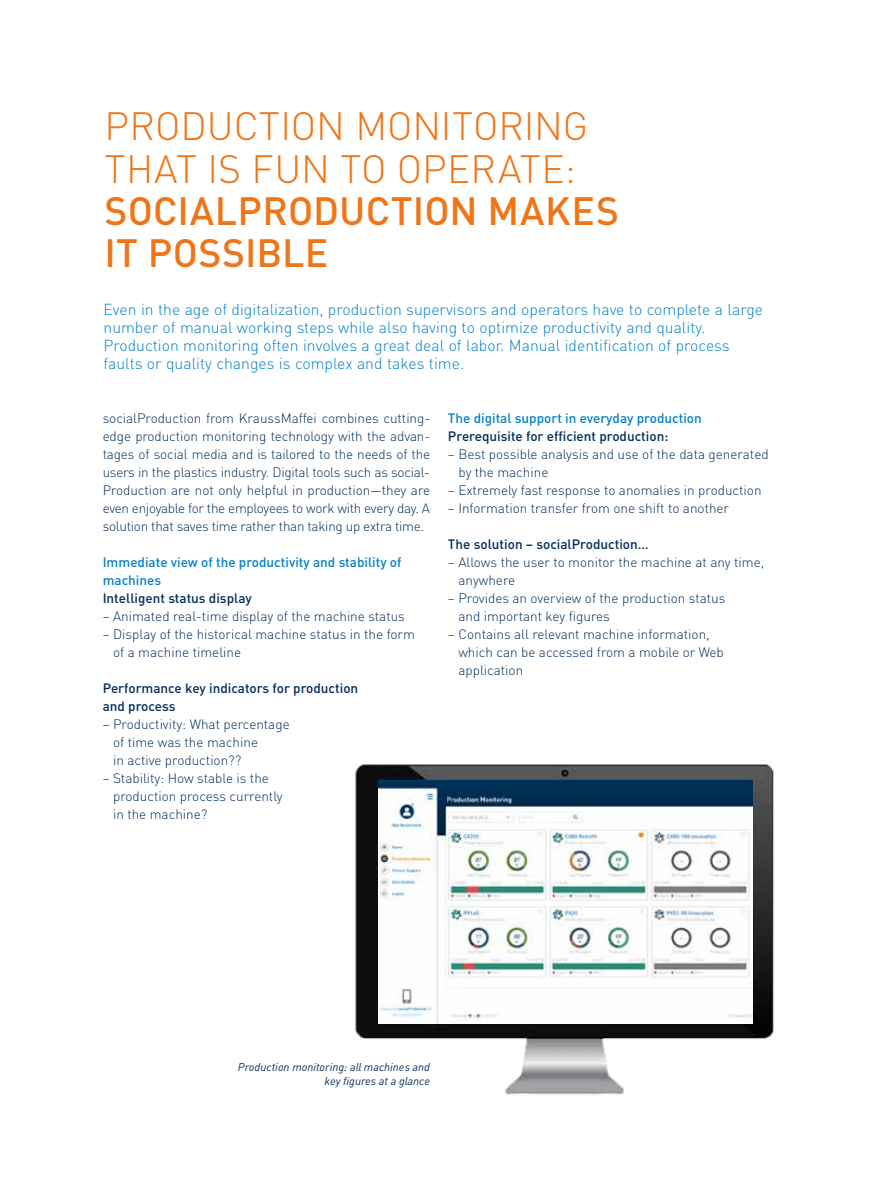
<style>
.page{position:relative;width:893px;height:1191px;background:#fff}
.page>*{position:absolute;margin:0;border:0;box-sizing:border-box;transform-origin:0 0}
.t1{font:300 39px/42px "DIN Pro";letter-spacing:-.005em;color:#ee7518}
.t2{font:500 39px/42px "DIN Pro";letter-spacing:.01em;color:#ee7518}
.t3{font:300 15.75px/18px "DIN Pro";color:#0081c9}
.t4{font:300 13.5px/18px "DIN Pro";color:#002c58}
.t5{font:500 13.5px/18px "DIN Pro";color:#002c58}
.t6{font:500 13.5px/18px "DIN Pro";color:#0081c9}
.t7{font:italic 11.25px/13.5px "DIN Pro";color:#002c58;text-align:right}
</style>
<div class="page">
<img style="left:355px;top:764px;width:419px;height:331px">
<img style="left:378px;top:780px;width:374px;height:244px">
<h1 class="t1" style="left:104px;top:104px;width:485px">PRODUCTION MONITORING<br>THAT IS FUN TO OPERATE:</h1>
<h1 class="t2" style="left:104px;top:188px;width:516px">SOCIALPRODUCTION MAKES<br>IT POSSIBLE</h1>
<p class="t3" style="left:104px;top:299px;width:661px">Even in the age of digitalization, production supervisors and operators have to complete a large number of manual working steps while also having to optimize productivity and quality.<br>Production monitoring often involves a great deal of labor. Manual identification of process faults or quality changes is complex and takes time.</p>
<p class="t4" style="left:103px;top:408px;width:329px;text-align:justify">socialProduction from KraussMaffei combines cutting&shy;edge production monitoring technology with the advan&shy;tages of social media and is tailored to the needs of the users in the plastics industry. Digital tools such as social-Production are not only helpful in production—they are even enjoyable for the employees to work with every day. A solution that saves time rather than taking up extra time.</p>
<p class="t6" style="left:103px;top:552px;width:300px">Immediate view of the productivity and stability of machines</p>
<p class="t5" style="left:103px;top:588px;width:151px">Intelligent status display</p>
<p class="t4" style="left:103px;top:606px;width:304px">– Animated real-time display of the machine status</p>
<p class="t4" style="left:113px;top:624px;width:303px;text-indent:-10px">– Display of the historical machine status in the form of a machine timeline</p>
<p class="t5" style="left:103px;top:678px;width:257px">Performance key indicators for production and process</p>
<p class="t4" style="left:113px;top:714px;width:178px;text-indent:-10px">– Productivity: What percentage of time was the machine<br>in active production??</p>
<p class="t4" style="left:113px;top:768px;width:171px;text-indent:-10px">– Stability: How stable is the production process currently in the machine?</p>
<p class="t6" style="left:448px;top:408px;width:255px">The digital support in everyday production</p>
<p class="t5" style="left:448px;top:426px;width:222px">Prerequisite for efficient production:</p>
<p class="t4" style="left:458px;top:444px;width:312px;text-indent:-10px">– Best possible analysis and use of the data generated by the machine</p>
<p class="t4" style="left:448px;top:480px;width:315px">– Extremely fast response to anomalies in production</p>
<p class="t4" style="left:448px;top:498px;width:283px">– Information transfer from one shift to another</p>
<p class="t5" style="left:448px;top:534px;width:202px">The solution – socialProduction…</p>
<p class="t4" style="left:458px;top:552px;width:307px;text-indent:-10px">– Allows the user to monitor the machine at any time, anywhere</p>
<p class="t4" style="left:458px;top:588px;width:268px;text-indent:-10px">– Provides an overview of the production status and important key figures</p>
<p class="t4" style="left:458px;top:624px;width:267px;text-indent:-10px">– Contains all relevant machine information, which can be accessed from a mobile or Web application</p>
<p class="t7" style="left:238px;top:1059px;width:194px">Production monitoring: all machines and key figures at a glance</p>
</div>
